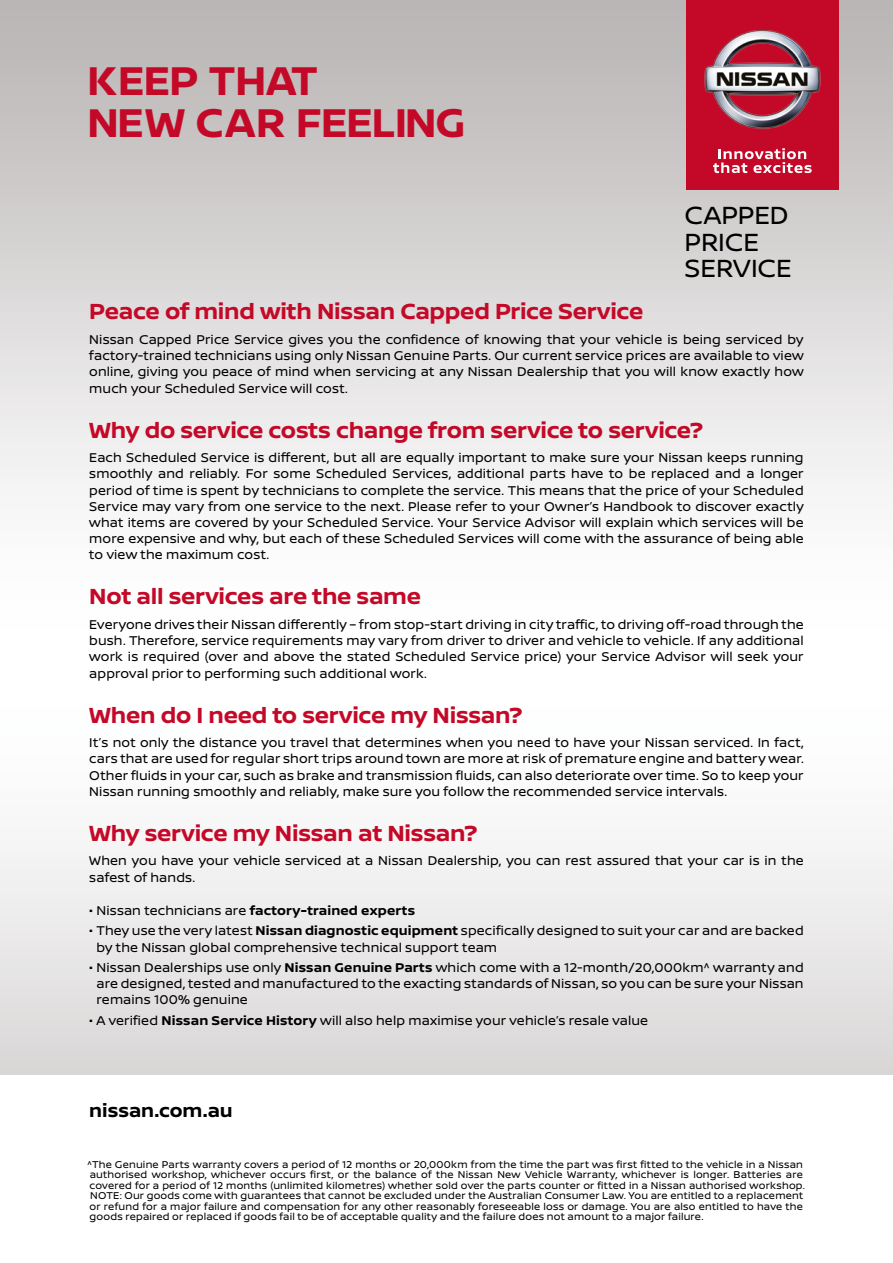
<style>
.page{position:relative;width:893px;height:1263px;background:#fff}
.page>*{position:absolute;margin:0;border:0;box-sizing:border-box;transform-origin:0 0}
.t1{font:700 42.6px/42px "Nissan Brand";letter-spacing:-.025em;color:#c40928}
.t2{font:26.4px/26.4px "Nissan Brand";letter-spacing:-.005em;color:#000}
.headline{font:700 23.25px "Nissan Brand";letter-spacing:-.015em;color:#c40928}
.t3{font:700 19.5px "Nissan Brand";letter-spacing:-.005em;color:#000}
.body_copy{font:13.5px/16.2px "Nissan Brand";letter-spacing:.01em;color:#000;text-align:justify}
.body_copy-2{font:700 13.5px "Nissan Brand";letter-spacing:.015em;color:#000}
.disclaimer{font:10.5px/10.5px "Nissan Brand";letter-spacing:.02em;color:#000}
.s1{font-weight:400}
.s2{font-weight:700}
</style>
<div class="page">
<img style="left:0;top:0;width:893px;height:1075px">
<div style="left:686px;top:0;width:153px;height:189px;background:#c40928"></div>
<svg style="left:713px;top:148px;width:99px;height:25px"></svg>
<img style="left:704px;top:30px;width:117px;height:100px">
<p class="t1" style="left:87px;top:58px;width:380px">KEEP THAT<br>NEW CAR FEELING</p>
<p class="t2" style="left:685px;top:201px;width:109px">CAPPED<br>PRICE<br>SERVICE</p>
<p class="headline" style="left:89px;top:295px;width:555px">Peace of mind with Nissan Capped Price Service</p>
<p class="body_copy" style="left:89px;top:331px;width:716px">Nissan Capped Price Service gives you the confidence of knowing that your vehicle is being serviced by factory-trained technicians using only Nissan Genuine Parts. Our current service prices are available to view online, giving you peace of mind when servicing at any Nissan Dealership that you will know exactly how much your Scheduled Service will cost.</p>
<p class="headline" style="left:89px;top:413px;width:615px">Why do service costs change from service to service?</p>
<p class="body_copy" style="left:89px;top:449px;width:716px">Each Scheduled Service is different, but all are equally important to make sure your Nissan keeps running smoothly and reliably. For some Scheduled Services, additional parts have to be replaced and a longer period of time is spent by technicians to complete the service. This means that the price of your Scheduled Service may vary from one service to the next. Please refer to your Owner’s Handbook to discover exactly what items are covered by your Scheduled Service. Your Service Advisor will explain which services will be more expensive and why, but each of these Scheduled Services will come with the assurance of being able to view the maximum cost.</p>
<p class="headline" style="left:89px;top:580px;width:333px">Not all services are the same</p>
<p class="body_copy" style="left:89px;top:616px;width:716px">Everyone drives their Nissan differently – from stop-start driving in city traffic, to driving off-road through the bush. Therefore, service requirements may vary from driver to driver and vehicle to vehicle. If any additional work is required (over and above the stated Scheduled Service price) your Service Advisor will seek your approval prior to performing such additional work.</p>
<p class="headline" style="left:89px;top:698px;width:435px">When do I need to service my Nissan?</p>
<p class="body_copy" style="left:89px;top:734px;width:716px">It’s not only the distance you travel that determines when you need to have your Nissan serviced. In fact, cars that are used for regular short trips around town are more at risk of premature engine and battery wear.<br>Other fluids in your car, such as brake and transmission fluids, can also deteriorate over time. So to keep your Nissan running smoothly and reliably, make sure you follow the recommended service intervals.</p>
<p class="headline" style="left:89px;top:816px;width:389px">Why service my Nissan at Nissan?</p>
<p class="body_copy" style="left:89px;top:852px;width:716px">When you have your vehicle serviced at a Nissan Dealership, you can rest assured that your car is in the safest of hands.</p>
<p class="body_copy-2" style="left:89px;top:901px;width:327px"><span class="s1">• Nissan technicians are</span> factory-trained experts</p>
<p class="body_copy" style="left:96px;top:922px;width:709px;text-indent:-7px">• They use the very latest <span class="s2">Nissan diagnostic equipment</span> specifically designed to suit your car and are backed by the Nissan global comprehensive technical support team</p>
<p class="body_copy" style="left:96px;top:959px;width:709px;text-indent:-7px">• Nissan Dealerships use only <span class="s2">Nissan Genuine Parts</span> which come with a 12-month/20,000km^ warranty and are designed, tested and manufactured to the exacting standards of Nissan, so you can be sure your Nissan remains 100% genuine</p>
<p class="body_copy" style="left:89px;top:1011px;width:560px">• A verified <span class="s2">Nissan Service History</span> will also help maximise your vehicle’s resale value</p>
<p class="t3" style="left:89px;top:1097px;width:145px">nissan.com.au</p>
<p class="disclaimer" style="left:87px;top:1159px;width:719px">^The Genuine Parts warranty covers a period of 12 months or 20,000km from the time the part was first fitted to the vehicle in a Nissan authorised workshop, whichever occurs first, or the balance of the Nissan New Vehicle Warranty, whichever is longer. Batteries are covered for a period of 12 months (unlimited kilometres) whether sold over the parts counter or fitted in a Nissan authorised workshop.<br>NOTE: Our goods come with guarantees that cannot be excluded under the Australian Consumer Law. You are entitled to a replacement or refund for a major failure and compensation for any other reasonably foreseeable loss or damage. You are also entitled to have the goods repaired or replaced if goods fail to be of acceptable quality and the failure does not amount to a major failure.</p>
</div>
